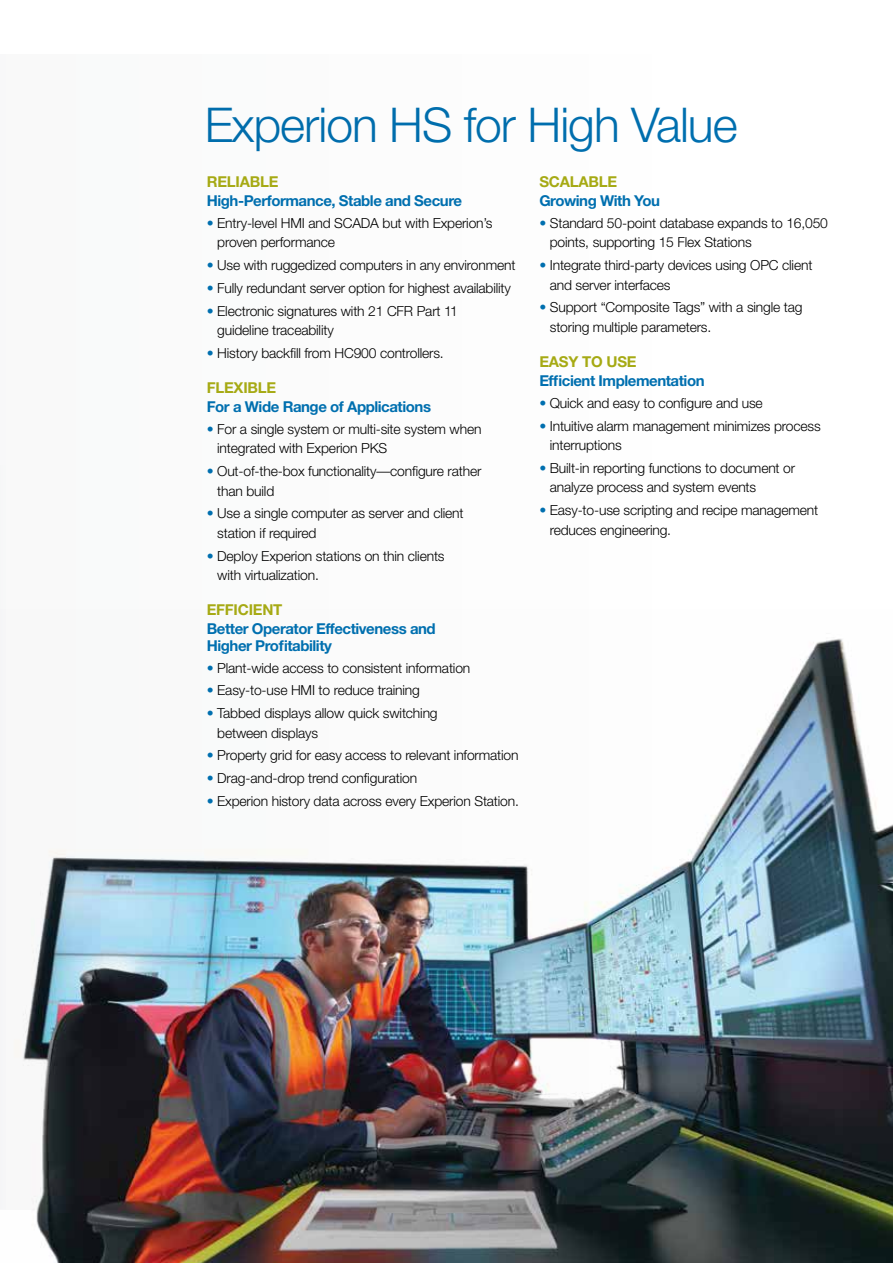
<style>
.page{position:relative;width:893px;height:1263px;background:#fff}
.page>*{position:absolute;margin:0;border:0;box-sizing:border-box;transform-origin:0 0}
.t1{font:300 48px "Helvetica Neue";letter-spacing:-.02em;color:#006faf}
.t2{font:700 15px/16.5px "Helvetica Neue";letter-spacing:-.03em;color:#006faf}
.t3{font:700 15px "Helvetica Neue";letter-spacing:-.015em;color:#a6aa14}
.t4{font:300 13.8px/19.5px "Helvetica Neue";letter-spacing:-.01em;color:#000}
.s1{color:#006faf}
</style>
<div class="page">
<img style="left:14px;top:638px;width:879px;height:625px">
<div style="left:0;top:465px;width:5px;height:744px;background:#f5f6f7"></div>
<h1 class="t1" style="left:204px;top:95px;width:535px">Experion HS for High Value</h1>
<p class="t3" style="left:207px;top:172px;width:73px">RELIABLE</p>
<p class="t2" style="left:207px;top:192px;width:257px">High-Performance, Stable and Secure</p>
<p class="t4" style="left:217px;top:213px;width:277px;text-indent:-10px"><span class="s1">•</span> Entry-level HMI and SCADA but with Experion’s proven performance</p>
<p class="t4" style="left:207px;top:255px;width:310px"><span class="s1">•</span> Use with ruggedized computers in any environment</p>
<p class="t4" style="left:207px;top:278px;width:306px"><span class="s1">•</span> Fully redundant server option for highest availability</p>
<p class="t4" style="left:217px;top:301px;width:242px;text-indent:-10px"><span class="s1">•</span> Electronic signatures with 21 CFR Part 11 guideline traceability</p>
<p class="t4" style="left:207px;top:343px;width:239px"><span class="s1">•</span> History backfill from HC900 controllers.</p>
<p class="t3" style="left:207px;top:378px;width:71px">FLEXIBLE</p>
<p class="t2" style="left:207px;top:398px;width:226px">For a Wide Range of Applications</p>
<p class="t4" style="left:217px;top:419px;width:266px;text-indent:-10px"><span class="s1">•</span> For a single system or multi-site system when integrated with Experion PKS</p>
<p class="t4" style="left:217px;top:461px;width:266px;text-indent:-10px"><span class="s1">•</span> Out-of-the-box functionality—configure rather than build</p>
<p class="t4" style="left:217px;top:503px;width:248px;text-indent:-10px"><span class="s1">•</span> Use a single computer as server and client station if required</p>
<p class="t4" style="left:217px;top:546px;width:229px;text-indent:-10px"><span class="s1">•</span> Deploy Experion stations on thin clients with virtualization.</p>
<p class="t3" style="left:207px;top:600px;width:77px">EFFICIENT</p>
<p class="t2" style="left:207px;top:620px;width:230px">Better Operator Effectiveness and<br>Higher Profitability</p>
<p class="t4" style="left:207px;top:657px;width:265px"><span class="s1">•</span> Plant-wide access to consistent information</p>
<p class="t4" style="left:207px;top:680px;width:215px"><span class="s1">•</span> Easy-to-use HMI to reduce training</p>
<p class="t4" style="left:217px;top:703px;width:222px;text-indent:-10px"><span class="s1">•</span> Tabbed displays allow quick switching between displays</p>
<p class="t4" style="left:207px;top:745px;width:313px"><span class="s1">•</span> Property grid for easy access to relevant information</p>
<p class="t4" style="left:207px;top:768px;width:212px"><span class="s1">•</span> Drag-and-drop trend configuration</p>
<p class="t4" style="left:207px;top:791px;width:314px"><span class="s1">•</span> Experion history data across every Experion Station.</p>
<p class="t3" style="left:539px;top:172px;width:79px">SCALABLE</p>
<p class="t2" style="left:539px;top:192px;width:122px">Growing With You</p>
<p class="t4" style="left:550px;top:213px;width:280px;text-indent:-10px"><span class="s1">•</span> Standard 50-point database expands to 16,050 points, supporting 15 Flex Stations</p>
<p class="t4" style="left:550px;top:255px;width:264px;text-indent:-10px"><span class="s1">•</span> Integrate third-party devices using OPC client and server interfaces</p>
<p class="t4" style="left:550px;top:297px;width:254px;text-indent:-10px"><span class="s1">•</span> Support “Composite Tags” with a single tag storing multiple parameters.</p>
<p class="t3" style="left:539px;top:352px;width:99px">EASY TO USE</p>
<p class="t2" style="left:539px;top:372px;width:167px">Efficient Implementation</p>
<p class="t4" style="left:539px;top:393px;width:225px"><span class="s1">•</span> Quick and easy to configure and use</p>
<p class="t4" style="left:550px;top:416px;width:272px;text-indent:-10px"><span class="s1">•</span> Intuitive alarm management minimizes process interruptions</p>
<p class="t4" style="left:550px;top:458px;width:247px;text-indent:-10px"><span class="s1">•</span> Built-in reporting functions to document or analyze process and system events</p>
<p class="t4" style="left:550px;top:500px;width:270px;text-indent:-10px"><span class="s1">•</span> Easy-to-use scripting and recipe management reduces engineering.</p>
</div>
